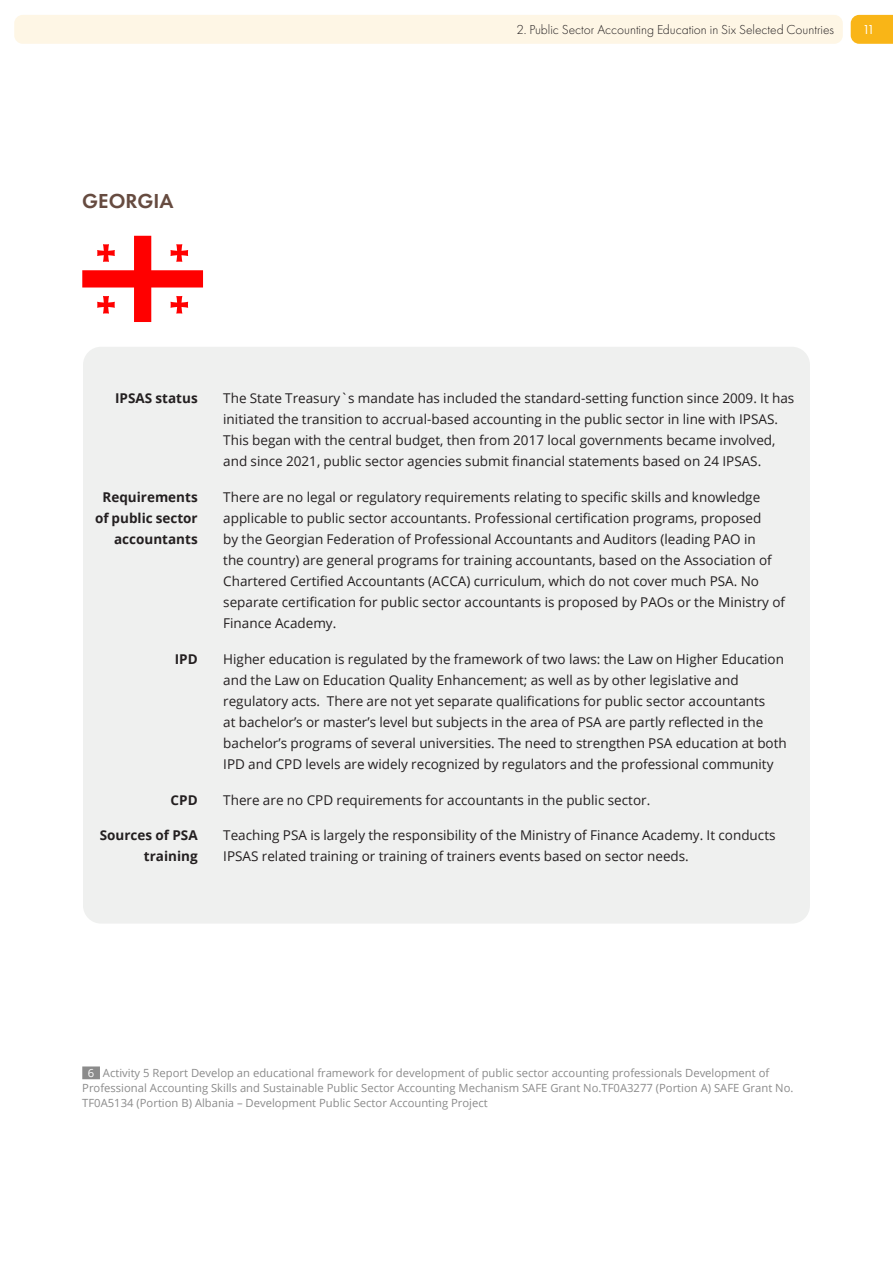
<style>
.page{position:relative;width:893px;height:1263px;background:#fff}
.page>*{position:absolute;margin:0;border:0;box-sizing:border-box;transform-origin:0 0}
.Header_level_3{font:600 21px "Futura PT";color:#664b40}
.Body_text{font:13.5px/21px "Open Sans";color:#231f20}
.Body_text-2{font:700 13.5px/21px "Open Sans";color:#231f20;text-align:right}
.t1{font:300 13.5px "Futura PT";color:#231f20}
.t2{font:13.5px "Futura PT";color:#fff}
.Footnote{font:11.25px/15px "Open Sans";color:#8b8b8b}
.s1{color:#fff}
</style>
<div class="page">
<div style="left:14px;top:15px;width:829px;height:29px;background:#fef6e5;border-radius:9px"></div>
<svg style="left:851px;top:15px;width:42px;height:29px"></svg>
<div style="left:82px;top:1066px;width:18px;height:13px;background:#8b8b8b"></div>
<div style="left:83px;top:347px;width:727px;height:576px;background:#eff0ef;border-radius:18px"></div>
<svg style="left:82px;top:236px;width:121px;height:86px"></svg>
<div style="left:103px;top:244px;width:6px;height:18px;background:#f00"></div>
<div style="left:97px;top:250px;width:18px;height:6px;background:#f00"></div>
<div style="left:176px;top:244px;width:6px;height:18px;background:#f00"></div>
<div style="left:170px;top:250px;width:18px;height:6px;background:#f00"></div>
<div style="left:103px;top:296px;width:6px;height:18px;background:#f00"></div>
<div style="left:97px;top:302px;width:18px;height:6px;background:#f00"></div>
<div style="left:176px;top:296px;width:6px;height:18px;background:#f00"></div>
<div style="left:170px;top:302px;width:18px;height:6px;background:#f00"></div>
<p class="Header_level_3" style="left:82px;top:188px;width:93px">GEORGIA</p>
<p class="t1" style="left:516px;top:22px;width:319px">2. Public Sector Accounting Education in Six Selected Countries</p>
<p class="t2" style="left:862px;top:22px;width:14px">11</p>
<p class="Body_text-2" style="left:115px;top:387px;width:84px">IPSAS status</p>
<p class="Body_text" style="left:223px;top:387px;width:573px">The State Treasury`s mandate has included the standard-setting function since 2009. It has initiated the transition to accrual-based accounting in the public sector in line with IPSAS.<br>This began with the central budget, then from 2017 local governments became involved, and since 2021, public sector agencies submit financial statements based on 24 IPSAS.</p>
<p class="Body_text-2" style="left:95px;top:486px;width:104px">Requirements of public sector accountants</p>
<p class="Body_text" style="left:223px;top:486px;width:563px">There are no legal or regulatory requirements relating to specific skills and knowledge applicable to public sector accountants. Professional certification programs, proposed<br>by the Georgian Federation of Professional Accountants and Auditors (leading PAO in<br>the country) are general programs for training accountants, based on the Association of Chartered Certified Accountants (ACCA) curriculum, which do not cover much PSA. No separate certification for public sector accountants is proposed by PAOs or the Ministry of Finance Academy.</p>
<p class="Body_text-2" style="left:175px;top:648px;width:24px">IPD</p>
<p class="Body_text" style="left:223px;top:648px;width:565px">Higher education is regulated by the framework of two laws: the Law on Higher Education and the Law on Education Quality Enhancement; as well as by other legislative and regulatory acts. There are not yet separate qualifications for public sector accountants<br>at bachelor’s or master’s level but subjects in the area of PSA are partly reflected in the bachelor’s programs of several universities. The need to strengthen PSA education at both IPD and CPD levels are widely recognized by regulators and the professional community</p>
<p class="Body_text-2" style="left:171px;top:789px;width:29px">CPD</p>
<p class="Body_text" style="left:223px;top:789px;width:428px">There are no CPD requirements for accountants in the public sector.</p>
<p class="Body_text-2" style="left:100px;top:825px;width:99px">Sources of PSA training</p>
<p class="Body_text" style="left:223px;top:825px;width:554px">Teaching PSA is largely the responsibility of the Ministry of Finance Academy. It conducts<br>IPSAS related training or training of trainers events based on sector needs.</p>
<p class="Footnote" style="left:82px;top:1065px;width:713px;text-indent:6px"><span class="s1">6</span> Activity 5 Report Develop an educational framework for development of public sector accounting professionals Development of<br>Professional Accounting Skills and Sustainable Public Sector Accounting Mechanism SAFE Grant No.TF0A3277 (Portion A) SAFE Grant No.<br>TF0A5134 (Portion B) Albania – Development Public Sector Accounting Project</p>
</div>
